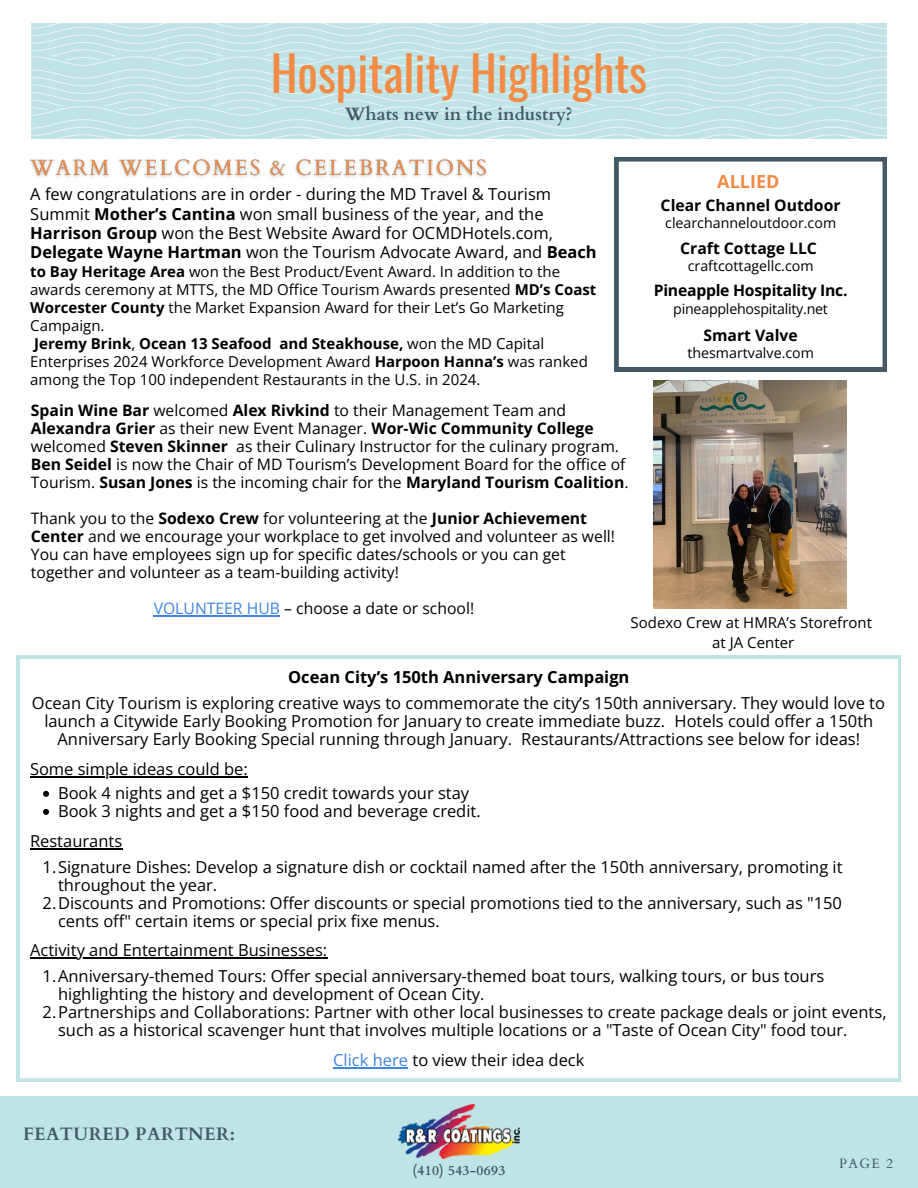
<style>
.page{position:relative;width:918px;height:1188px;background:#fff}
.page>*{position:absolute;margin:0;border:0;box-sizing:border-box;transform-origin:0 0}
.t1{font:48px "Oswald";color:#f28b43}
.t2{font:700 18px "Cardo";color:#435967}
.t3{font:700 18px "Cardo";letter-spacing:.02em;color:#435967}
.t4{font:700 18px "Open Sans";color:#f28b43}
.t5{font:16.5px/18px "Open Sans";color:#000}
.t6{font:700 16.5px "Open Sans";color:#000}
.t7{font:15.75px/18px "Open Sans";color:#000}
.t8{font:700 15.75px "Open Sans";color:#000}
.t9{font:15px/18px "Open Sans";color:#000}
.t10{font:14.25px "Open Sans";color:#000}
.t11{font:700 13.65px "Cardo";letter-spacing:.02em;color:#435967}
.t12{font:13.5px "Cardo";color:#435967}
.s1{font-weight:700}
.s2{color:#3f84df}
</style>
<div class="page">
<svg style="left:31px;top:23px;width:855px;height:116px;background:#c5e5e8"></svg>
<div style="left:0;top:1096px;width:918px;height:92px;background:#c0e3e6"></div>
<svg style="left:614px;top:157px;width:273px;height:214px"></svg>
<img style="left:398px;top:1105px;width:122px;height:54px">
<img style="left:654px;top:380px;width:192px;height:228px">
<img style="left:30px;top:159px;width:457px;height:19px">
<hr style="left:154px;top:616px;width:126px;height:1px;background:#3f84df">
<svg style="left:17px;top:656px;width:884px;height:426px"></svg>
<hr style="left:30px;top:776px;width:218px;height:1px;background:#000">
<svg style="left:43px;top:791px;width:6px;height:6px"></svg>
<svg style="left:43px;top:809px;width:6px;height:6px"></svg>
<hr style="left:30px;top:848px;width:92px;height:1px;background:#000">
<hr style="left:30px;top:957px;width:298px;height:2px;background:#000">
<hr style="left:333px;top:1067px;width:75px;height:1px;background:#3f84df">
<p class="t1" style="left:271px;top:36px;width:378px">Hospitality Highlights</p>
<p class="t2" style="left:345px;top:102px;width:229px">Whats new in the industry?</p>
<p class="t5" style="left:30px;top:184px;width:568px;line-height:19.2px">A few congratulations are in order - during the MD Travel &amp; Tourism Summit <span class="s1">Mother’s Cantina</span> won small business of the year, and the <span class="s1">Harrison Group</span> won the Best Website Award for OCMDHotels.com, <span class="s1">Delegate Wayne Hartman</span> won the Tourism Advocate Award, and <span class="s1">Beach</span></p>
<p class="t9" style="left:30px;top:262px;width:568px"><span class="s1">to Bay Heritage Area</span> won the Best Product/Event Award. In addition to the awards ceremony at MTTS, the MD Office Tourism Awards presented <span class="s1">MD’s Coast Worcester County</span> the Market Expansion Award for their Let’s Go Marketing Campaign.<br><span class="s1">Jeremy Brink</span>, <span class="s1">Ocean 13 Seafood and Steakhouse,</span> won the MD Capital Enterprises 2024 Workforce Development Award <span class="s1">Harpoon Hanna’s</span> was ranked among the Top 100 independent Restaurants in the U.S. in 2024.</p>
<h4 class="t4" style="left:717px;top:168px;width:64px">ALLIED</h4>
<p class="t8" style="left:661px;top:194px;width:181px">Clear Channel Outdoor</p>
<p class="t10" style="left:665px;top:212px;width:172px">clearchanneloutdoor.com</p>
<h6 class="t8" style="left:680px;top:237px;width:138px">Craft Cottage LLC</h6>
<h6 class="t10" style="left:688px;top:255px;width:127px">craftcottagellc.com</h6>
<h6 class="t8" style="left:654px;top:280px;width:195px">Pineapple Hospitality Inc.</h6>
<h6 class="t10" style="left:673px;top:299px;width:156px">pineapplehospitality.net</h6>
<h6 class="t8" style="left:703px;top:324px;width:96px">Smart Valve</h6>
<h6 class="t10" style="left:687px;top:343px;width:128px">thesmartvalve.com</h6>
<h6 class="t7" style="left:31px;top:401px;width:599px"><span class="s1">Spain Wine Bar</span> welcomed <span class="s1">Alex Rivkind</span> to their Management Team and <span class="s1">Alexandra Grier</span> as their new Event Manager. <span class="s1">Wor-Wic Community College </span>welcomed <span class="s1">Steven Skinner</span> as their Culinary Instructor for the culinary program.<br><span class="s1">Ben Seidel</span> is now the Chair of MD Tourism’s Development Board for the office of Tourism. <span class="s1">Susan Jones</span> is the incoming chair for the <span class="s1">Maryland Tourism Coalition</span>.</h6>
<h6 class="t7" style="left:31px;top:509px;width:586px">Thank you to the <span class="s1">Sodexo Crew</span> for volunteering at the <span class="s1">Junior Achievement Center</span> and we encourage your workplace to get involved and volunteer as well!<br>You can have employees sign up for specific dates/schools or you can get together and volunteer as a team-building activity!</h6>
<h6 class="t7" style="left:154px;top:599px;width:322px"><span class="s2">VOLUNTEER HUB</span> – choose a date or school!</h6>
<p class="t9" style="left:631px;top:612px;width:243px;line-height:20.2px;text-align:center">Sodexo Crew at HMRA’s Storefront at JA Center</p>
<p class="t6" style="left:288px;top:666px;width:343px">Ocean City’s 150th Anniversary Campaign</p>
<h6 class="t5" style="left:32px;top:694px;width:855px;text-align:center">Ocean City Tourism is exploring creative ways to commemorate the city’s 150th anniversary. They would love to launch a Citywide Early Booking Promotion for January to create immediate buzz. Hotels could offer a 150th<br>Anniversary Early Booking Special running through January. Restaurants/Attractions see below for ideas!</h6>
<h6 class="t5" style="left:30px;top:759px;width:219px">Some simple ideas could be:</h6>
<h6 class="t5" style="left:58px;top:784px;width:413px">Book 4 nights and get a $150 credit towards your stay</h6>
<h6 class="t5" style="left:58px;top:802px;width:424px">Book 3 nights and get a $150 food and beverage credit.</h6>
<h4 class="t5" style="left:30px;top:831px;width:94px">Restaurants</h4>
<h5 class="t5" style="left:58px;top:857px;width:786px;text-indent:-15px">1.Signature Dishes: Develop a signature dish or cocktail named after the 150th anniversary, promoting it throughout the year.</h5>
<h5 class="t5" style="left:58px;top:893px;width:785px;text-indent:-15px">2.Discounts and Promotions: Offer discounts or special promotions tied to the anniversary, such as "150 cents off" certain items or special prix fixe menus.</h5>
<p class="t5" style="left:30px;top:941px;width:299px">Activity and Entertainment Businesses:</p>
<p class="t5" style="left:58px;top:967px;width:768px;text-indent:-15px">1.Anniversary-themed Tours: Offer special anniversary-themed boat tours, walking tours, or bus tours highlighting the history and development of Ocean City.</p>
<h5 class="t5" style="left:58px;top:1003px;width:830px;text-indent:-15px">2.Partnerships and Collaborations: Partner with other local businesses to create package deals or joint events, such as a historical scavenger hunt that involves multiple locations or a "Taste of Ocean City" food tour.</h5>
<p class="t5" style="left:333px;top:1050px;width:253px"><span class="s2">Click here</span> to view their idea deck</p>
<h1 class="t3" style="left:23px;top:1123px;width:213px">FEATURED PARTNER:</h1>
<p class="t11" style="left:413px;top:1162px;width:94px">(410) 543-0693</p>
<h5 class="t12" style="left:839px;top:1155px;width:55px">PAGE 2</h5>
</div>
